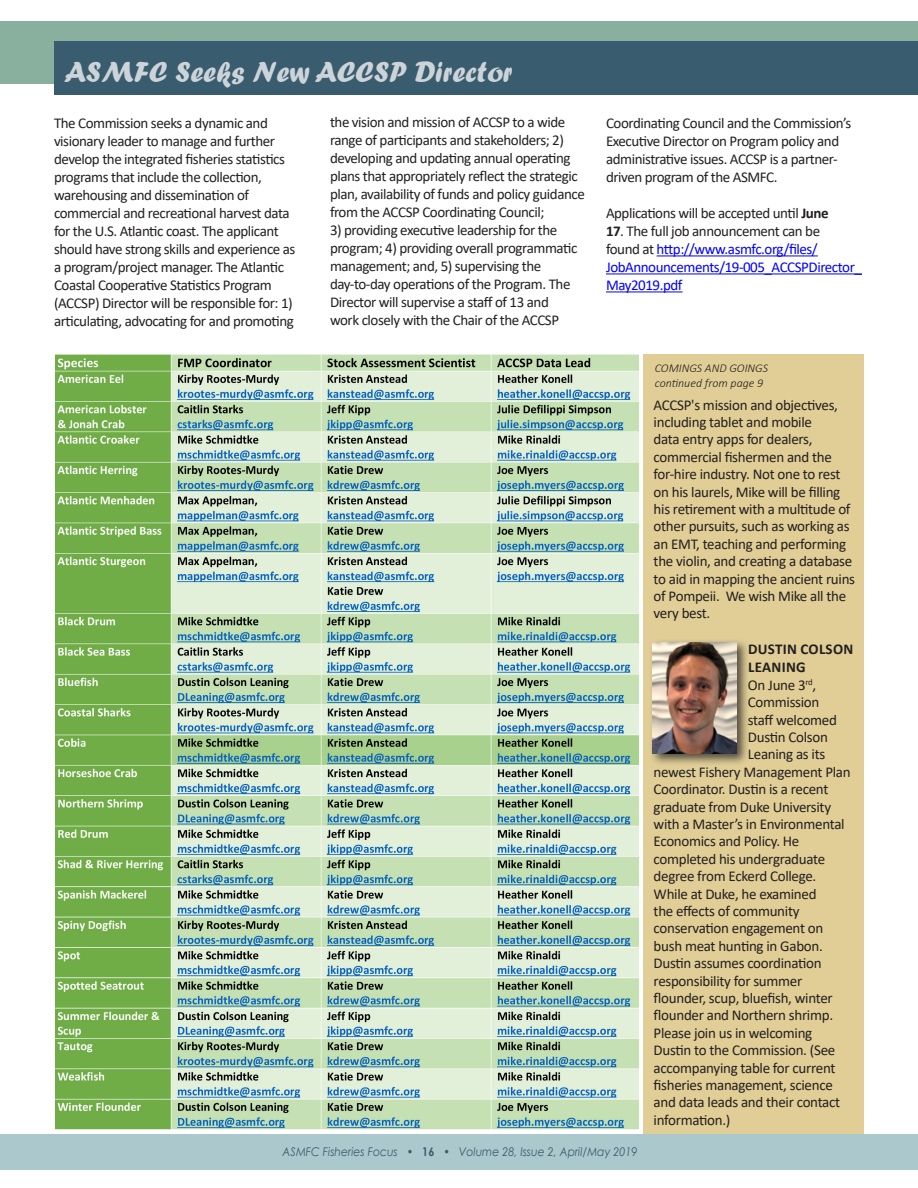
<style>
.page{position:relative;width:918px;height:1188px;background:#fff}
.page>*{position:absolute;margin:0;border:0;box-sizing:border-box;transform-origin:0 0}
.Body_Text{font:30px "Forte";color:#cdd4d9}
.Body_Text-2{font:15px/18px "Calibri";letter-spacing:-.03em;color:#231f20}
.Body_Text-3{font:15px/18px "Calibri";letter-spacing:-.03em;color:#00f}
.Body_Text-4{font:700 15px/18px "Calibri";letter-spacing:.02em;color:#231f20}
.t1{font:italic 12px "Century Gothic";color:#395d6e;scale:.9 1}
.t2{font:italic 300 12px "Calibri";color:#231f20}
.s1{font-weight:700}
.s2{font-weight:700;color:#231f20}
.s3{color:#231f20}
.s4{font-style:normal}
.s5{font-weight:700;font-style:normal}
</style>
<div class="page">
<div style="left:0;top:21px;width:918px;height:63px;background:#89af9f"></div>
<div style="left:0;top:1134px;width:918px;height:36px;background:#abc8cc"></div>
<div style="left:54px;top:41px;width:864px;height:53px;background:#395d6e"></div>
<div style="left:644px;top:354px;width:220px;height:780px;background:#e0ce96"></div>
<img style="left:56px;top:354px;width:582px;height:776px">
<hr style="left:657px;top:255px;width:161px;height:1px;background:#00f">
<hr style="left:606px;top:273px;width:256px;height:1px;background:#00f">
<hr style="left:606px;top:291px;width:77px;height:1px;background:#00f">
<div style="left:649px;top:639px;width:100px;height:128px;background:#231f20;opacity:.75"></div>
<img style="left:653px;top:642px;width:83px;height:112px">
<p class="Body_Text" style="left:64px;top:55px;width:450px">ASMFC Seeks New ACCSP Director</p>
<p class="Body_Text-2" style="left:54px;top:114px;width:243px">The Commission seeks a dynamic and visionary leader to manage and further develop the integrated fisheries statistics programs that include the collection, warehousing and dissemination of commercial and recreational harvest data for the U.S. Atlantic coast. The applicant should have strong skills and experience as a program/project manager. The Atlantic Coastal Cooperative Statistics Program (ACCSP) Director will be responsible for: 1) articulating, advocating for and promoting</p>
<p class="Body_Text-2" style="left:330px;top:113px;width:256px">the vision and mission of ACCSP to a wide range of participants and stakeholders; 2) developing and updating annual operating plans that appropriately reflect the strategic plan, availability of funds and policy guidance from the ACCSP Coordinating Council;</p>
<p class="Body_Text-2" style="left:330px;top:221px;width:249px">3) providing executive leadership for the program; 4) providing overall programmatic management; and, 5) supervising the day-to-day operations of the Program. The Director will supervise a staff of 13 and work closely with the Chair of the ACCSP</p>
<p class="Body_Text-2" style="left:606px;top:114px;width:247px">Coordinating Council and the Commission’s Executive Director on Program policy and administrative issues. ACCSP is a partner&shy;driven program of the ASMFC.</p>
<p class="Body_Text-2" style="left:606px;top:204px;width:224px">Applications will be accepted until <span class="s1">June</span></p>
<p class="Body_Text-3" style="left:606px;top:222px;width:257px"><span class="s2">17</span><span class="s3">. The full job announcement can be<br>found at</span> http://www.asmfc.org/files/ JobAnnouncements/19-005_ACCSPDirector_ May2019.pdf</p>
<p class="t2" style="left:655px;top:361px;width:115px">COMINGS AND GOINGS</p>
<p class="t2" style="left:655px;top:375px;width:110px">continued from page 9</p>
<p class="Body_Text-2" style="left:654px;top:395px;width:203px;line-height:17.4px">ACCSP's mission and objectives, including tablet and mobile<br>data entry apps for dealers, commercial fishermen and the for-hire industry. Not one to rest on his laurels, Mike will be filling his retirement with a multitude of other pursuits, such as working as an EMT, teaching and performing the violin, and creating a database to aid in mapping the ancient ruins of Pompeii. We wish Mike all the very best.</p>
<p class="Body_Text-4" style="left:748px;top:640px;width:107px">DUSTIN COLSON<br>LEANING</p>
<p class="Body_Text-2" style="left:748px;top:675px;width:70px">On June 3<sup>rd</sup>,</p>
<p class="Body_Text-2" style="left:748px;top:693px;width:73px">Commission</p>
<p class="Body_Text-2" style="left:748px;top:710px;width:91px">staff welcomed</p>
<p class="Body_Text-2" style="left:748px;top:728px;width:82px">Dustin Colson</p>
<p class="Body_Text-2" style="left:748px;top:745px;width:79px">Leaning as its</p>
<p class="Body_Text-2" style="left:654px;top:762px;width:199px">newest Fishery Management Plan</p>
<p class="Body_Text-2" style="left:654px;top:780px;width:176px">Coordinator. Dustin is a recent</p>
<p class="Body_Text-2" style="left:654px;top:797px;width:179px">graduate from Duke University</p>
<p class="Body_Text-2" style="left:654px;top:815px;width:193px">with a Master’s in Environmental</p>
<p class="Body_Text-2" style="left:654px;top:832px;width:147px">Economics and Policy. He</p>
<p class="Body_Text-2" style="left:654px;top:849px;width:173px">completed his undergraduate</p>
<p class="Body_Text-2" style="left:654px;top:867px;width:164px">degree from Eckerd College.</p>
<p class="Body_Text-2" style="left:654px;top:884px;width:164px">While at Duke, he examined</p>
<p class="Body_Text-2" style="left:654px;top:902px;width:147px">the effects of community</p>
<p class="Body_Text-2" style="left:654px;top:919px;width:171px">conservation engagement on</p>
<p class="Body_Text-2" style="left:654px;top:936px;width:171px">bush meat hunting in Gabon.</p>
<p class="Body_Text-2" style="left:654px;top:954px;width:170px">Dustin assumes coordination</p>
<p class="Body_Text-2" style="left:654px;top:971px;width:150px">responsibility for summer</p>
<p class="Body_Text-2" style="left:654px;top:989px;width:181px">flounder, scup, bluefish, winter</p>
<p class="Body_Text-2" style="left:654px;top:1006px;width:181px">flounder and Northern shrimp.</p>
<p class="Body_Text-2" style="left:654px;top:1023px;width:160px">Please join us in welcoming</p>
<p class="Body_Text-2" style="left:654px;top:1041px;width:183px">Dustin to the Commission. (See</p>
<p class="Body_Text-2" style="left:654px;top:1058px;width:183px">accompanying table for current</p>
<p class="Body_Text-2" style="left:654px;top:1076px;width:181px">fisheries management, science</p>
<p class="Body_Text-2" style="left:654px;top:1093px;width:188px">and data leads and their contact</p>
<p class="Body_Text-2" style="left:654px;top:1110px;width:78px">information.)</p>
<p class="t1" style="left:283px;top:1143px;width:396px">ASMFC Fisheries Focus <span class="s4">•</span> <span class="s5">16</span> <span class="s4">•</span> Volume 28, Issue 2, April/May 2019</p>
</div>
